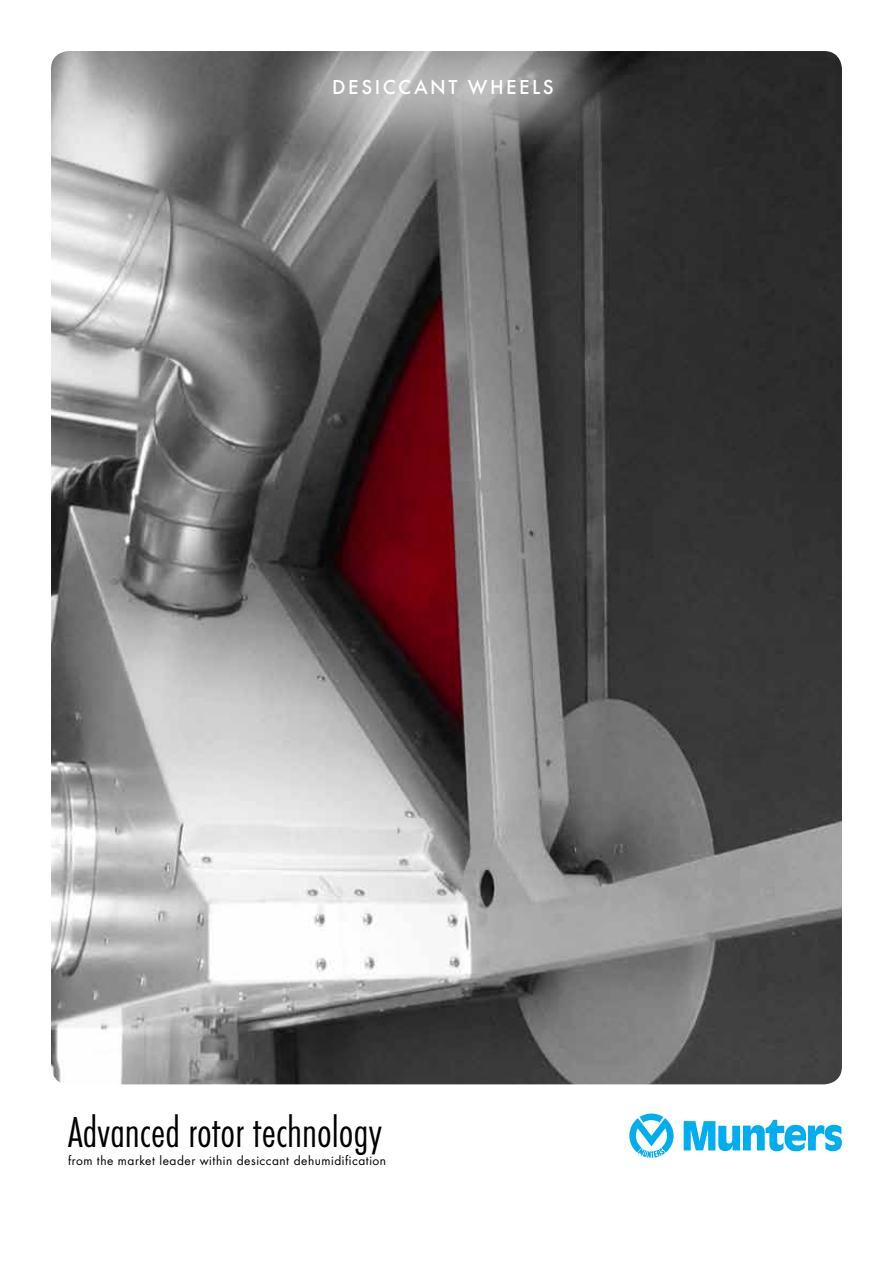
<style>
.page{position:relative;width:893px;height:1263px;background:#fff}
.page>*{position:absolute;margin:0;border:0;box-sizing:border-box;transform-origin:0 0}
.t1{font:300 45px "Futura Con";color:#000}
.t2{font:500 21px "Futura";letter-spacing:.12em;color:#fff}
.t3{font:13.5px "Futura Boo";letter-spacing:.04em;color:#000}
</style>
<div class="page">
<img style="left:51px;top:51px;width:791px;height:1033px">
<svg style="left:684px;top:1120px;width:158px;height:32px"></svg>
<svg style="left:629px;top:1113px;width:45px;height:45px"></svg>
<div style="left:244px;top:0;width:386px;height:175px;background:#fff;opacity:.53"></div>
<h2 class="t2" style="left:332px;top:75px;width:223px">DESICCANT WHEELS</h2>
<h1 class="t1" style="left:68px;top:1106px;width:315px">Advanced rotor technology</h1>
<p class="t3" style="left:68px;top:1152px;width:320px">from the market leader within desiccant dehumidification</p>
</div>
